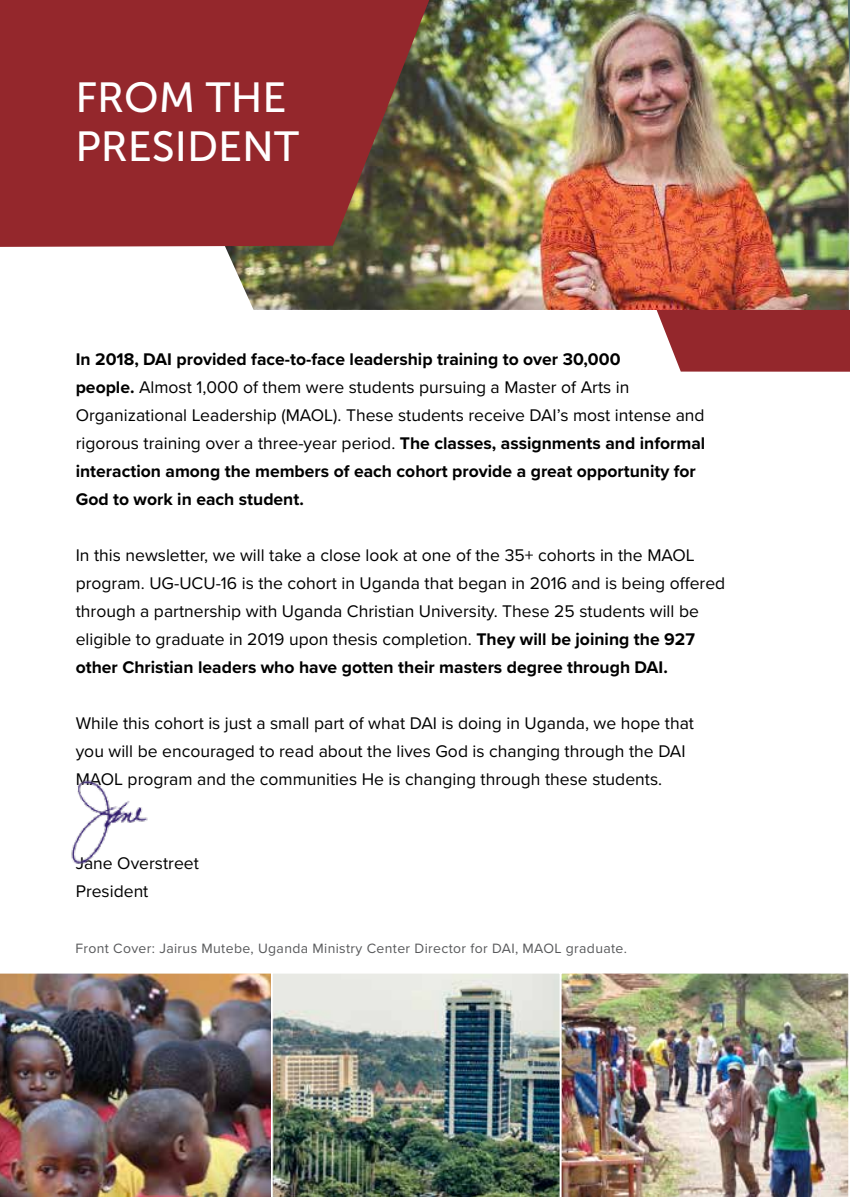
<style>
.page{position:relative;width:850px;height:1197px;background:#fff}
.page>*{position:absolute;margin:0;border:0;box-sizing:border-box;transform-origin:0 0}
.t1{font:42px/49px "Museo Sans 500";color:#fff}
.t2{font:17.5px/28px "Proxima Nova";color:#000}
.t3{font:700 17.5px/28px "Proxima Nova";color:#000}
.t4{font:14px "Proxima Nova";letter-spacing:.025em;color:#58595b}
.s1{font-weight:400}
.s2{font-weight:700}
</style>
<div class="page">
<svg style="left:656px;top:310px;width:193px;height:62px;fill:#94272c"></svg>
<img style="left:225px;top:1px;width:624px;height:309px">
<img style="left:0;top:973px;width:271px;height:224px">
<img style="left:561px;top:973px;width:288px;height:224px">
<img style="left:272px;top:973px;width:288px;height:224px">
<img style="left:429px;top:0;width:418px;height:1px">
<svg style="left:0;top:0;width:429px;height:247px;fill:#94272c"></svg>
<img style="left:71px;top:780px;width:77px;height:84px">
<svg style="left:847px;top:0;width:2px;height:96px"></svg>
<h1 class="t1" style="left:75px;top:73px;width:225px">FROM THE<br>PRESIDENT</h1>
<p class="t3" style="left:76px;top:345px;width:631px">In 2018, DAI provided face-to-face leadership training to over 30,000<br>people. <span class="s1">Almost 1,000 of them were students pursuing a Master of Arts in Organizational Leadership (MAOL). These students receive DAI’s most intense and rigorous training over a three-year period.</span> The classes, assignments and informal interaction among the members of each cohort provide a great opportunity for God to work in each student.</p>
<p class="t2" style="left:76px;top:540px;width:650px">In this newsletter, we will take a close look at one of the 35+ cohorts in the MAOL program. UG-UCU-16 is the cohort in Uganda that began in 2016 and is being offered through a partnership with Uganda Christian University. These 25 students will be eligible to graduate in 2019 upon thesis completion. <span class="s2">They will be joining the 927 other Christian leaders who have gotten their masters degree through DAI.</span></p>
<p class="t2" style="left:76px;top:708px;width:619px">While this cohort is just a small part of what DAI is doing in Uganda, we hope that you will be encouraged to read about the lives God is changing through the DAI<br>MAOL program and the communities He is changing through these students.</p>
<p class="t2" style="left:76px;top:848px;width:125px">Jane Overstreet<br>President</p>
<p class="t4" style="left:75px;top:938px;width:553px">Front Cover: Jairus Mutebe, Uganda Ministry Center Director for DAI, MAOL graduate.</p>
</div>
